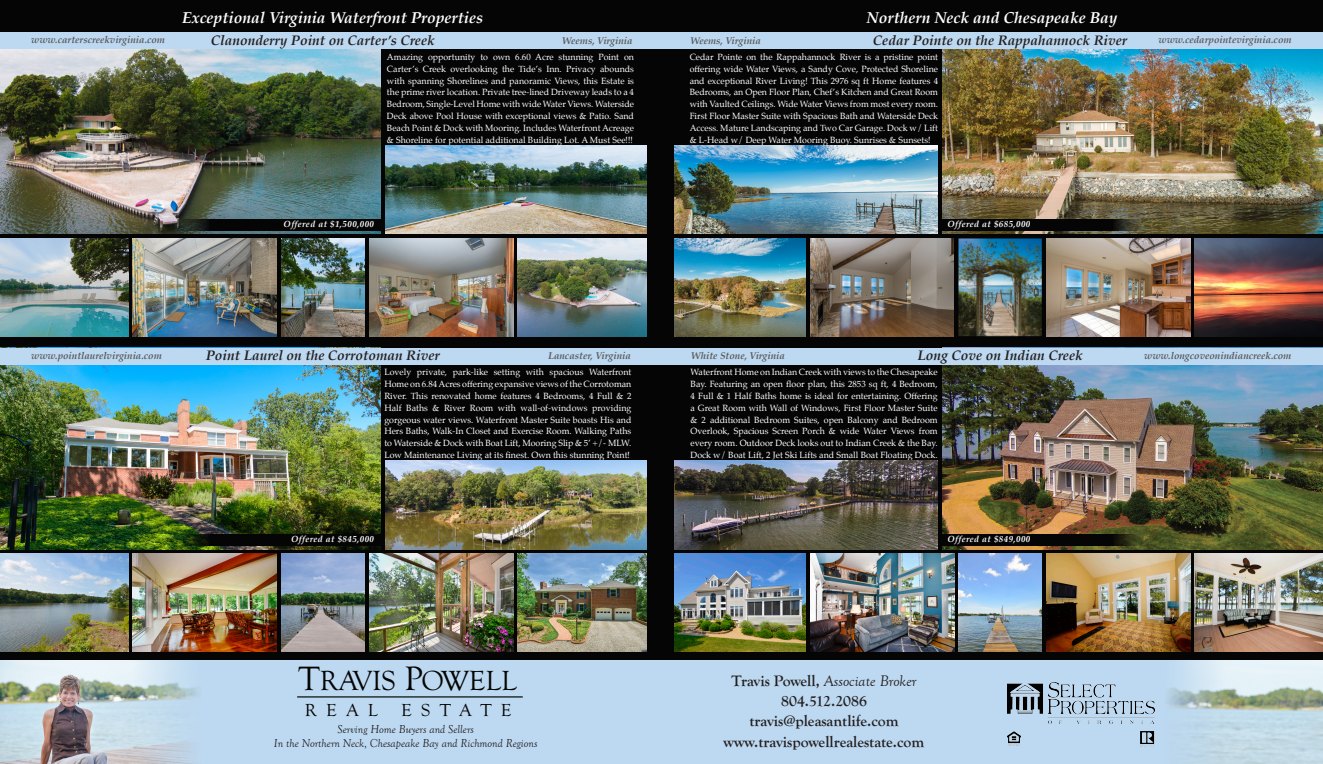
<style>
.page{position:relative;width:1323px;height:764px;background:#050506}
.page>*{position:absolute;margin:0;border:0;box-sizing:border-box;transform-origin:0 0}
.t1{font:28.61px "Goudy Old Style T";color:#040503}
.t2{font:18.03px "Goudy Old Style T";letter-spacing:.5em;color:#040503}
.t3{font:italic 700 15.75px "Palatino";color:#fff}
.t4{font:700 15.75px "Goudy Old Style T";color:#231f20}
.t5{font:italic 15.75px "Goudy Old Style T";color:#231f20}
.t6{font:italic 700 13.74px "Palatino";color:#231f20}
.t7{font:italic 11.81px "Goudy Old Style T";color:#231f20}
.t8{font:italic 700 9.8px "Palatino";color:#57585a}
.t9{font:8.84px/11.8px "Palatino";color:#fff;text-align:justify}
.t10{font:italic 700 8.84px "Palatino";letter-spacing:.05em;color:#fff}
.s1{font-size:35px}
.s2{font-weight:700;font-style:normal}
</style>
<div class="page">
<img style="left:0;top:49px;width:381px;height:185px">
<div style="left:0;top:32px;width:662px;height:17px;background:#bdd9f1"></div>
<img style="left:385px;top:146px;width:261px;height:88px">
<img style="left:0;top:238px;width:128px;height:98px">
<img style="left:133px;top:238px;width:144px;height:98px">
<img style="left:518px;top:238px;width:128px;height:98px">
<img style="left:369px;top:238px;width:144px;height:98px">
<img style="left:281px;top:238px;width:84px;height:98px">
<svg style="left:140px;top:219px;width:241px;height:12px"></svg>
<img style="left:0;top:364px;width:381px;height:185px">
<div style="left:0;top:348px;width:662px;height:16px;background:#bdd9f1"></div>
<img style="left:385px;top:461px;width:261px;height:88px">
<img style="left:0;top:554px;width:128px;height:97px">
<img style="left:133px;top:554px;width:144px;height:97px">
<img style="left:518px;top:554px;width:128px;height:97px">
<img style="left:369px;top:554px;width:144px;height:97px">
<img style="left:281px;top:554px;width:84px;height:97px">
<svg style="left:140px;top:534px;width:241px;height:12px"></svg>
<img style="left:942px;top:49px;width:381px;height:185px">
<div style="left:662px;top:32px;width:661px;height:17px;background:#bdd9f1"></div>
<img style="left:674px;top:146px;width:264px;height:88px">
<img style="left:674px;top:238px;width:131px;height:98px">
<img style="left:810px;top:238px;width:143px;height:98px">
<img style="left:1195px;top:238px;width:128px;height:98px">
<img style="left:1047px;top:238px;width:143px;height:98px">
<img style="left:958px;top:238px;width:84px;height:98px">
<svg style="left:942px;top:219px;width:240px;height:12px"></svg>
<img style="left:942px;top:364px;width:381px;height:185px">
<div style="left:662px;top:348px;width:661px;height:16px;background:#bdd9f1"></div>
<img style="left:674px;top:461px;width:264px;height:88px">
<img style="left:674px;top:554px;width:131px;height:97px">
<img style="left:810px;top:554px;width:144px;height:97px">
<img style="left:1195px;top:554px;width:128px;height:97px">
<img style="left:1046px;top:554px;width:144px;height:97px">
<img style="left:959px;top:554px;width:83px;height:97px">
<svg style="left:942px;top:534px;width:240px;height:12px"></svg>
<div style="left:0;top:660px;width:703px;height:104px;background:#bdd9f1"></div>
<hr style="left:297px;top:696px;width:226px;height:1px;background:#040503">
<img style="left:0;top:660px;width:198px;height:104px">
<div style="left:661px;top:660px;width:662px;height:104px;background:#bdd9f1"></div>
<img style="left:1167px;top:660px;width:156px;height:104px">
<img style="left:1007px;top:682px;width:147px;height:42px">
<img style="left:1141px;top:731px;width:13px;height:16px">
<img style="left:1007px;top:731px;width:14px;height:15px">
<p class="t8" style="left:31px;top:32px;width:135px">www.carterscreekvirginia.com</p>
<p class="t3" style="left:182px;top:5px;width:302px">Exceptional Virginia Waterfront Properties</p>
<p class="t6" style="left:211px;top:29px;width:225px">Clanonderry Point on Carter’s Creek</p>
<p class="t8" style="left:562px;top:32px;width:72px">Weems, Virginia</p>
<p class="t9" style="left:387px;top:51px;width:249px">Amazing opportunity to own 6.60 Acre stunning Point on Carter’s Creek overlooking the Tide’s Inn. Privacy abounds with spanning Shorelines and panoramic Views, this Estate is the prime river location. Private tree-lined Driveway leads to a 4<br>Bedroom, Single-Level Home with wide Water Views. Waterside Deck above Pool House with exceptional views &amp; Patio. Sand Beach Point &amp; Dock with Mooring. Includes Waterfront Acreage &amp; Shoreline for potential additional Building Lot. A Must See!!!</p>
<p class="t10" style="left:284px;top:217px;width:92px">Offered at $1,500,000</p>
<p class="t8" style="left:31px;top:348px;width:132px">www.pointlaurelvirginia.com</p>
<p class="t6" style="left:206px;top:344px;width:236px">Point Laurel on the Corrotoman River</p>
<p class="t8" style="left:548px;top:348px;width:84px">Lancaster, Virginia</p>
<p class="t9" style="left:384px;top:366px;width:249px">Lovely private, park-like setting with spacious Waterfront Home on 6.84 Acres offering expansive views of the Corrotoman River. This renovated home features 4 Bedrooms, 4 Full &amp; 2<br>Half Baths &amp; River Room with wall-of-windows providing gorgeous water views. Waterfront Master Suite boasts His and Hers Baths, Walk-In Closet and Exercise Room. Walking Paths to Waterside &amp; Dock with Boat Lift, Mooring Slip &amp; 5’ +/- MLW.<br>Low Maintenance Living at its finest. Own this stunning Point!</p>
<p class="t10" style="left:291px;top:532px;width:84px">Offered at $845,000</p>
<p class="t1" style="left:299px;top:665px;width:220px"><span class="s1">T</span>RAVIS <span class="s1">P</span>OWELL</p>
<p class="t2" style="left:305px;top:700px;width:75px">REAL</p>
<p class="t2" style="left:401px;top:700px;width:112px">ESTATE</p>
<p class="t7" style="left:338px;top:723px;width:138px">Serving Home Buyers and Sellers</p>
<p class="t7" style="left:274px;top:737px;width:265px">In the Northern Neck, Chesapeake Bay and Richmond Regions</p>
<p class="t3" style="left:867px;top:4px;width:253px">Northern Neck and Chesapeake Bay</p>
<p class="t8" style="left:690px;top:32px;width:72px">Weems, Virginia</p>
<p class="t6" style="left:873px;top:29px;width:256px">Cedar Pointe on the Rappahannock River</p>
<p class="t9" style="left:690px;top:51px;width:250px">Cedar Pointe on the Rappahannock River is a pristine point offering wide Water Views, a Sandy Cove, Protected Shoreline and exceptional River Living! This 2976 sq ft Home features 4<br>Bedrooms, an Open Floor Plan, Chef’s Kitchen and Great Room with Vaulted Ceilings. Wide Water Views from most every room.<br>First Floor Master Suite with Spacious Bath and Waterside Deck Access. Mature Landscaping and Two Car Garage. Dock w/ Lift &amp; L-Head w/ Deep Water Mooring Buoy. Sunrises &amp; Sunsets!</p>
<p class="t10" style="left:947px;top:217px;width:84px">Offered at $685,000</p>
<p class="t8" style="left:1159px;top:32px;width:135px">www.cedarpointevirginia.com</p>
<p class="t8" style="left:691px;top:348px;width:96px">White Stone, Virginia</p>
<p class="t6" style="left:917px;top:344px;width:167px">Long Cove on Indian Creek</p>
<p class="t9" style="left:691px;top:366px;width:249px">Waterfront Home on Indian Creek with views to the Chesapeake Bay. Featuring an open floor plan, this 2853 sq ft, 4 Bedroom, 4 Full &amp; 1 Half Baths home is ideal for entertaining. Offering a Great Room with Wall of Windows, First Floor Master Suite &amp; 2 additional Bedroom Suites, open Balcony and Bedroom Overlook, Spacious Screen Porch &amp; wide Water Views from every room. Outdoor Deck looks out to Indian Creek &amp; the Bay.<br>Dock w/ Boat Lift, 2 Jet Ski Lifts and Small Boat Floating Dock.</p>
<p class="t10" style="left:947px;top:532px;width:84px">Offered at $849,000</p>
<p class="t8" style="left:1144px;top:348px;width:149px">www.longcoveonindiancreek.com</p>
<p class="t5" style="left:732px;top:672px;width:186px"><span class="s2">Travis Powell,</span> Associate Broker</p>
<p class="t4" style="left:781px;top:692px;width:87px">804.512.2086</p>
<p class="t4" style="left:749px;top:712px;width:151px">travis@pleasantlife.com</p>
<p class="t4" style="left:724px;top:732px;width:202px">www.travispowellrealestate.com</p>
</div>
